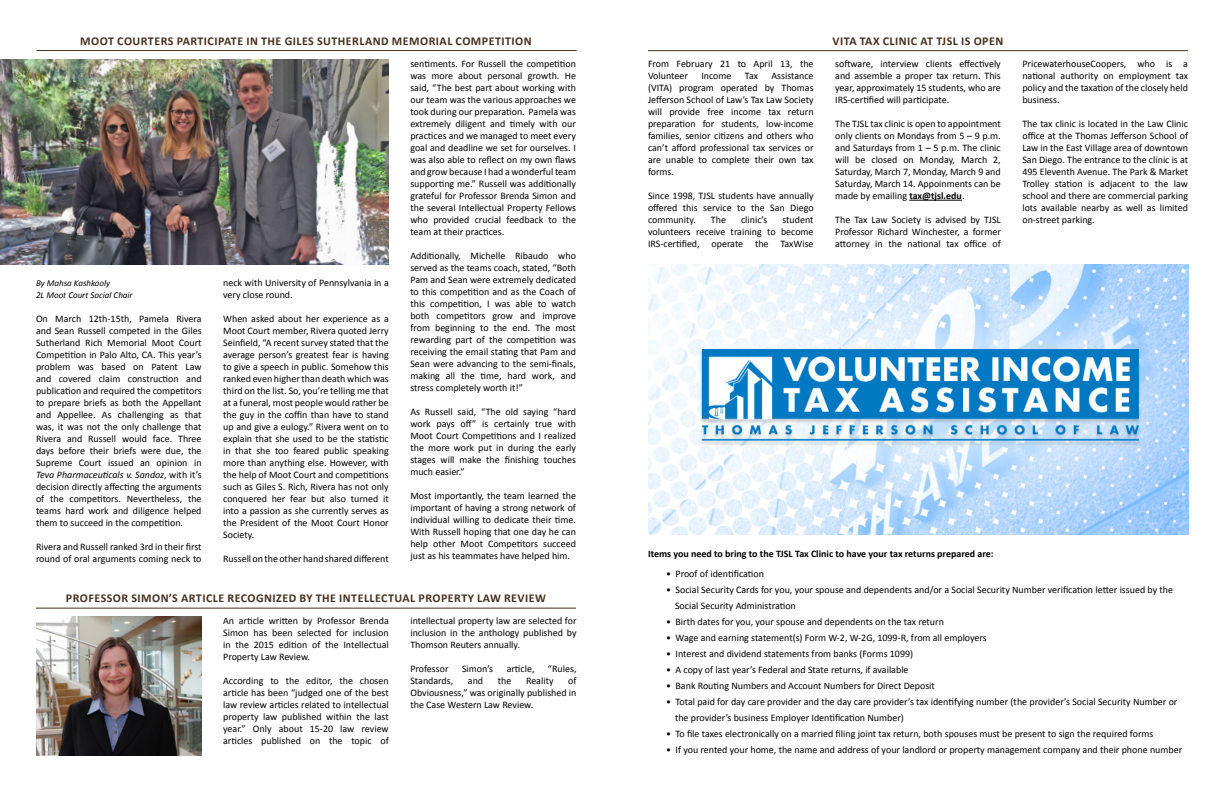
<style>
.page{position:relative;width:1224px;height:792px;background:#fff}
.page>*{position:absolute;margin:0;border:0;box-sizing:border-box;transform-origin:0 0}
.t1{font:700 12px "Calibri";letter-spacing:.04em;color:#46311e}
.t2{font:10px/12px "Calibri";color:#000;text-align:justify}
.t3{font:700 10px "Calibri";color:#000}
.t4{font:italic 9px/12px "Calibri";color:#000}
.s1{font-style:italic}
.s2{font-weight:700}
</style>
<div class="page">
<hr style="left:37px;top:50px;width:540px;height:1px;background:#46311e">
<img style="left:0;top:59px;width:389px;height:205px">
<hr style="left:36px;top:608px;width:540px;height:1px;background:#46311e">
<img style="left:36px;top:617px;width:166px;height:139px">
<hr style="left:909px;top:200px;width:53px;height:1px;background:#000">
<img style="left:648px;top:264px;width:540px;height:270px">
<hr style="left:648px;top:50px;width:540px;height:1px;background:#46311e">
<p class="t1" style="left:80px;top:33px;width:453px">MOOT COURTERS PARTICIPATE IN THE GILES SUTHERLAND MEMORIAL COMPETITION</p>
<p class="t4" style="left:36px;top:276px;width:98px">By Mahsa Kashkooly<br>2L Moot Court Social Chair</p>
<p class="t2" style="left:36px;top:312px;width:167px">On March 12th-15th, Pamela Rivera and Sean Russell competed in the Giles Sutherland Rich Memorial Moot Court Competition in Palo Alto, CA. This year’s problem was based on Patent Law and covered claim construction and publication and required the competitors to prepare briefs as both the Appellant and Appellee. As challenging as that was, it was not the only challenge that Rivera and Russell would face. Three days before their briefs were due, the Supreme Court issued an opinion in <span class="s1">Teva Pharmaceuticals v. Sandoz</span>, with it’s decision directly affecting the arguments of the competitors. Nevertheless, the teams hard work and diligence helped them to succeed in the competition.</p>
<p class="t2" style="left:36px;top:540px;width:167px">Rivera and Russell ranked 3rd in their first round of oral arguments coming neck to</p>
<p class="t2" style="left:223px;top:277px;width:167px">neck with University of Pennsylvania in a very close round.</p>
<p class="t2" style="left:223px;top:313px;width:167px">When asked about her experience as a Moot Court member, Rivera quoted Jerry Seinfield, “A recent survey stated that the average person’s greatest fear is having to give a speech in public. Somehow this ranked even higher than death which was third on the list. So, you’re telling me that at a funeral, most people would rather be the guy in the coffin than have to stand up and give a eulogy.” Rivera went on to explain that she used to be the statistic in that she too feared public speaking more than anything else. However, with the help of Moot Court and competitions such as Giles S. Rich, Rivera has not only conquered her fear but also turned it into a passion as she currently serves as the President of the Moot Court Honor Society.</p>
<p class="t2" style="left:223px;top:553px;width:167px">Russell on the other hand shared different</p>
<p class="t2" style="left:410px;top:57px;width:167px">sentiments. For Russell the competition was more about personal growth. He said, “The best part about working with our team was the various approaches we took during our preparation. Pamela was extremely diligent and timely with our practices and we managed to meet every goal and deadline we set for ourselves. I was also able to reflect on my own flaws and grow because I had a wonderful team supporting me.” Russell was additionally grateful for Professor Brenda Simon and the several Intellectual Property Fellows who provided crucial feedback to the team at their practices.</p>
<p class="t2" style="left:410px;top:249px;width:167px">Additionally, Michelle Ribaudo who served as the teams coach, stated, “Both Pam and Sean were extremely dedicated to this competition and as the Coach of this competition, I was able to watch both competitors grow and improve from beginning to the end. The most rewarding part of the competition was receiving the email stating that Pam and Sean were advancing to the semi-finals, making all the time, hard work, and stress completely worth it!”</p>
<p class="t2" style="left:410px;top:405px;width:167px">As Russell said, “The old saying “hard work pays off” is certainly true with Moot Court Competitions and I realized the more work put in during the early stages will make the finishing touches much easier.”</p>
<p class="t2" style="left:410px;top:489px;width:167px">Most importantly, the team learned the important of having a strong network of individual willing to dedicate their time.<br>With Russell hoping that one day he can help other Moot Competitors succeed just as his teammates have helped him.</p>
<p class="t1" style="left:66px;top:591px;width:482px">PROFESSOR SIMON’S ARTICLE RECOGNIZED BY THE INTELLECTUAL PROPERTY LAW REVIEW</p>
<p class="t2" style="left:223px;top:615px;width:167px">An article written by Professor Brenda Simon has been selected for inclusion in the 2015 edition of the Intellectual Property Law Review.</p>
<p class="t2" style="left:223px;top:675px;width:167px">According to the editor, the chosen article has been “judged one of the best law review articles related to intellectual property law published within the last year.” Only about 15-20 law review articles published on the topic of</p>
<p class="t2" style="left:410px;top:615px;width:168px">intellectual property law are selected for inclusion in the anthology published by Thomson Reuters annually.</p>
<p class="t2" style="left:410px;top:663px;width:40px">Professor</p>
<p class="t2" style="left:462px;top:663px;width:33px">Simon’s</p>
<p class="t2" style="left:507px;top:663px;width:29px">article,</p>
<p class="t2" style="left:548px;top:663px;width:30px">“Rules,</p>
<p class="t2" style="left:410px;top:675px;width:44px">Standards,</p>
<p class="t2" style="left:468px;top:675px;width:17px">and</p>
<p class="t2" style="left:498px;top:675px;width:15px">the</p>
<p class="t2" style="left:526px;top:675px;width:29px">Reality</p>
<p class="t2" style="left:410px;top:675px;width:168px;text-indent:158px">of Obviousness,” was originally published in the Case Western Law Review.</p>
<p class="t2" style="left:648px;top:58px;width:167px">From February 21 to April 13, the<br>Volunteer</p>
<p class="t2" style="left:648px;top:70px;width:167px;text-indent:123px">Assistance (VITA) program operated by Thomas Jefferson School of Law’s Tax Law Society will provide free income tax return preparation for students, low-income families, senior citizens and others who can’t afford professional tax services or are unable to complete their own tax forms.</p>
<p class="t2" style="left:648px;top:190px;width:167px">Since 1998, TJSL students have annually offered this service to the San Diego community.</p>
<p class="t2" style="left:701px;top:70px;width:32px">Income</p>
<p class="t2" style="left:745px;top:70px;width:15px">Tax</p>
<p class="t2" style="left:711px;top:214px;width:17px">The</p>
<p class="t2" style="left:741px;top:214px;width:28px">clinic’s</p>
<p class="t2" style="left:648px;top:214px;width:167px;text-indent:134px">student volunteers receive training to become IRS-certified, operate the TaxWise</p>
<p class="t1" style="left:833px;top:33px;width:172px">VITA TAX CLINIC AT TJSL IS OPEN</p>
<p class="t2" style="left:835px;top:58px;width:167px">software, interview clients effectively and assemble a proper tax return. This year, approximately 15 students, who are IRS-certified will participate.</p>
<p class="t2" style="left:835px;top:118px;width:167px">The TJSL tax clinic is open to appointment only clients on Mondays from 5 – 9 p.m. and Saturdays from 1 – 5 p.m. The clinic will be closed on Monday, March 2, Saturday, March 7, Monday, March 9 and Saturday, March 14. Appoinments can be made by emailing <span class="s2">tax@tjsl.edu</span>.</p>
<p class="t2" style="left:835px;top:214px;width:167px">The Tax Law Society is advised by TJSL Professor Richard Winchester, a former attorney in the national tax office of</p>
<p class="t2" style="left:1022px;top:58px;width:167px">PricewaterhouseCoopers, who is a national authority on employment tax policy and the taxation of the closely held business.</p>
<p class="t2" style="left:1022px;top:118px;width:167px">The tax clinic is located in the Law Clinic office at the Thomas Jefferson School of Law in the East Village area of downtown San Diego. The entrance to the clinic is at 495 Eleventh Avenue. The Park &amp; Market Trolley station is adjacent to the law school and there are commercial parking lots available nearby as well as limited on-street parking.</p>
<p class="t3" style="left:648px;top:547px;width:347px">Items you need to bring to the TJSL Tax Clinic to have your tax returns prepared are:</p>
<p class="t2" style="left:666px;top:568px;width:99px">• Proof of identification</p>
<p class="t2" style="left:675px;top:582px;width:500px;line-height:16px;text-indent:-9px">• Social Security Cards for you, your spouse and dependents and/or a Social Security Number verification letter issued by the<br>Social Security Administration</p>
<p class="t2" style="left:666px;top:616px;width:279px">• Birth dates for you, your spouse and dependents on the tax return</p>
<p class="t2" style="left:666px;top:632px;width:322px">• Wage and earning statement(s) Form W-2, W-2G, 1099-R, from all employers</p>
<p class="t2" style="left:666px;top:648px;width:249px">• Interest and dividend statements from banks (Forms 1099)</p>
<p class="t2" style="left:666px;top:664px;width:244px">• A copy of last year’s Federal and State returns, if available</p>
<p class="t2" style="left:666px;top:680px;width:270px">• Bank Routing Numbers and Account Numbers for Direct Deposit</p>
<p class="t2" style="left:675px;top:694px;width:504px;line-height:16px;text-indent:-9px">• Total paid for day care provider and the day care provider’s tax identifying number (the provider’s Social Security Number or the provider’s business Employer Identification Number)</p>
<p class="t2" style="left:666px;top:728px;width:489px">• To file taxes electronically on a married filing joint tax return, both spouses must be present to sign the required forms</p>
<p class="t2" style="left:666px;top:744px;width:518px">• If you rented your home, the name and address of your landlord or property management company and their phone number</p>
</div>
